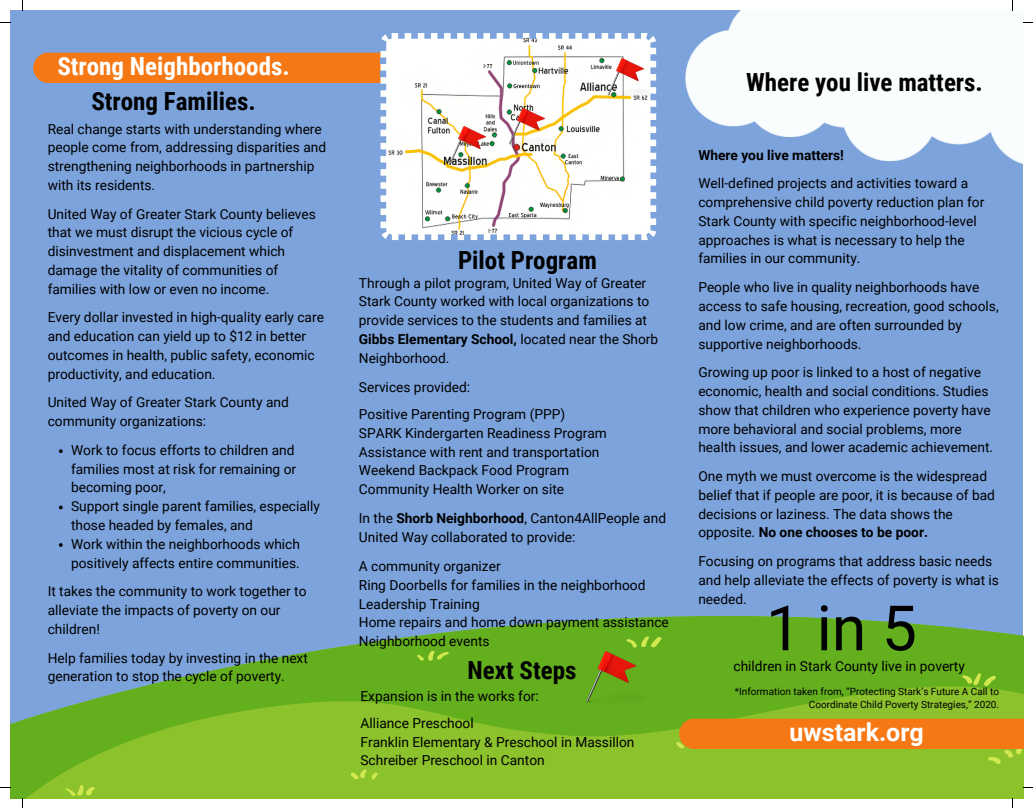
<style>
.page{position:relative;width:1033px;height:808px;background:#fff}
.page>*{position:absolute;margin:0;border:0;box-sizing:border-box;transform-origin:0 0}
.t1{font:62.5px "Roboto";color:#000}
.t2{font:700 25px "Roboto Condensed";color:#000}
.t3{font:700 25px "Roboto Condensed";color:#fff}
.t4{font:700 25px "Roboto";color:#fff}
.t5{font:13.75px/18.8px "Roboto";color:#000}
.t6{font:700 13.75px "Roboto";color:#000}
.t7{font:10px/13.4px "Roboto";color:#000;text-align:right}
.s1{font-weight:700}
</style>
<div class="page">
<div style="left:10px;top:10px;width:1013px;height:788px;background:#7ca3dc"></div>
<svg style="left:10px;top:616px;width:1013px;height:182px"></svg>
<svg style="left:65px;top:784px;width:31px;height:12px"></svg>
<svg style="left:625px;top:635px;width:37px;height:13px"></svg>
<svg style="left:416px;top:650px;width:33px;height:11px"></svg>
<svg style="left:349px;top:768px;width:30px;height:12px"></svg>
<svg style="left:961px;top:672px;width:36px;height:14px"></svg>
<img style="left:685px;top:10px;width:338px;height:155px">
<div style="left:33px;top:53px;width:346px;height:30px;background:#f57814"></div>
<svg style="left:379px;top:33px;width:277px;height:208px;background:#edeeec"></svg>
<img style="left:607px;top:59px;width:46px;height:38px">
<img style="left:450px;top:127px;width:45px;height:38px">
<img style="left:508px;top:108px;width:46px;height:39px">
<svg style="left:676px;top:718px;width:347px;height:47px;background:#ce931d"></svg>
<img style="left:585px;top:651px;width:64px;height:54px">
<svg style="left:59px;top:449px;width:4px;height:4px"></svg>
<svg style="left:59px;top:505px;width:4px;height:4px"></svg>
<svg style="left:59px;top:543px;width:4px;height:4px"></svg>
<p class="t3" style="left:57px;top:52px;width:234px">Strong Neighborhoods.</p>
<p class="t2" style="left:91px;top:87px;width:166px">Strong Families.</p>
<p class="t5" style="left:48px;top:119px;width:280px">Real change starts with understanding where people come from, addressing disparities and strengthening neighborhoods in partnership with its residents.</p>
<p class="t5" style="left:48px;top:204px;width:270px">United Way of Greater Stark County believes that we must disrupt the vicious cycle of disinvestment and displacement which damage the vitality of communities of families with low or even no income.</p>
<p class="t5" style="left:48px;top:308px;width:278px">Every dollar invested in high-quality early care and education can yield up to $12 in better outcomes in health, public safety, economic productivity, and education.</p>
<p class="t5" style="left:48px;top:393px;width:243px">United Way of Greater Stark County and community organizations:</p>
<p class="t5" style="left:71px;top:441px;width:227px;text-align:justify">Work to focus efforts to children and families most at risk for remaining or becoming poor,</p>
<p class="t5" style="left:71px;top:497px;width:250px">Support single parent families, especially those headed by females, and</p>
<p class="t5" style="left:71px;top:534px;width:230px">Work within the neighborhoods which positively affects entire communities.</p>
<p class="t5" style="left:48px;top:582px;width:260px">It takes the community to work together to alleviate the impacts of poverty on our children!</p>
<p class="t5" style="left:48px;top:648px;width:262px">Help families today by investing in the next generation to stop the cycle of poverty.</p>
<p class="t2" style="left:458px;top:245px;width:140px">Pilot Program</p>
<p class="t5" style="left:359px;top:273px;width:301px">Through a pilot program, United Way of Greater Stark County worked with local organizations to provide services to the students and families at <span class="s1">Gibbs Elementary School,</span> located near the Shorb Neighborhood.</p>
<p class="t5" style="left:359px;top:378px;width:113px">Services provided:</p>
<p class="t5" style="left:359px;top:405px;width:208px">Positive Parenting Program (PPP)</p>
<p class="t5" style="left:359px;top:423px;width:249px">SPARK Kindergarten Readiness Program</p>
<p class="t5" style="left:359px;top:442px;width:242px">Assistance with rent and transportation</p>
<p class="t5" style="left:359px;top:461px;width:212px">Weekend Backpack Food Program</p>
<p class="t5" style="left:359px;top:480px;width:207px">Community Health Worker on site</p>
<p class="t5" style="left:359px;top:509px;width:309px">In the <span class="s1">Shorb Neighborhood</span>, Canton4AllPeople and<br>United Way collaborated to provide:</p>
<p class="t5" style="left:359px;top:557px;width:143px">A community organizer</p>
<p class="t5" style="left:359px;top:576px;width:288px">Ring Doorbells for families in the neighborhood</p>
<p class="t5" style="left:359px;top:594px;width:122px">Leadership Training</p>
<p class="t5" style="left:359px;top:613px;width:311px">Home repairs and home down payment assistance</p>
<p class="t5" style="left:359px;top:632px;width:132px">Neighborhood events</p>
<p class="t2" style="left:467px;top:655px;width:110px">Next Steps</p>
<p class="t5" style="left:360px;top:686px;width:180px">Expansion is in the works for:</p>
<p class="t5" style="left:360px;top:713px;width:115px">Alliance Preschool</p>
<p class="t5" style="left:360px;top:732px;width:275px">Franklin Elementary &amp; Preschool in Massillon</p>
<p class="t5" style="left:360px;top:751px;width:186px">Schreiber Preschool in Canton</p>
<p class="t2" style="left:746px;top:68px;width:238px">Where you live matters.</p>
<p class="t6" style="left:698px;top:147px;width:147px">Where you live matters!</p>
<p class="t5" style="left:698px;top:174px;width:287px">Well-defined projects and activities toward a comprehensive child poverty reduction plan for Stark County with specific neighborhood-level approaches is what is necessary to help the families in our community.</p>
<p class="t5" style="left:698px;top:278px;width:302px">People who live in quality neighborhoods have access to safe housing, recreation, good schools, and low crime, and are often surrounded by supportive neighborhoods.</p>
<p class="t5" style="left:698px;top:363px;width:296px">Growing up poor is linked to a host of negative economic, health and social conditions. Studies show that children who experience poverty have more behavioral and social problems, more health issues, and lower academic achievement.</p>
<p class="t5" style="left:698px;top:467px;width:298px">One myth we must overcome is the widespread belief that if people are poor, it is because of bad decisions or laziness. The data shows the opposite. <span class="s1">No one chooses to be poor.</span></p>
<p class="t5" style="left:698px;top:552px;width:302px">Focusing on programs that address basic needs and help alleviate the effects of poverty is what is needed.</p>
<p class="t1" style="left:766px;top:592px;width:152px">1in5</p>
<p class="t5" style="left:733px;top:657px;width:233px">children in Stark County live in poverty</p>
<p class="t7" style="left:735px;top:684px;width:266px">*Information taken from, “Protecting Stark’s Future A Call to<br>Coordinate Child Poverty Strategies,” 2020.</p>
<p class="t4" style="left:789px;top:717px;width:136px">uwstark.org</p>
</div>
